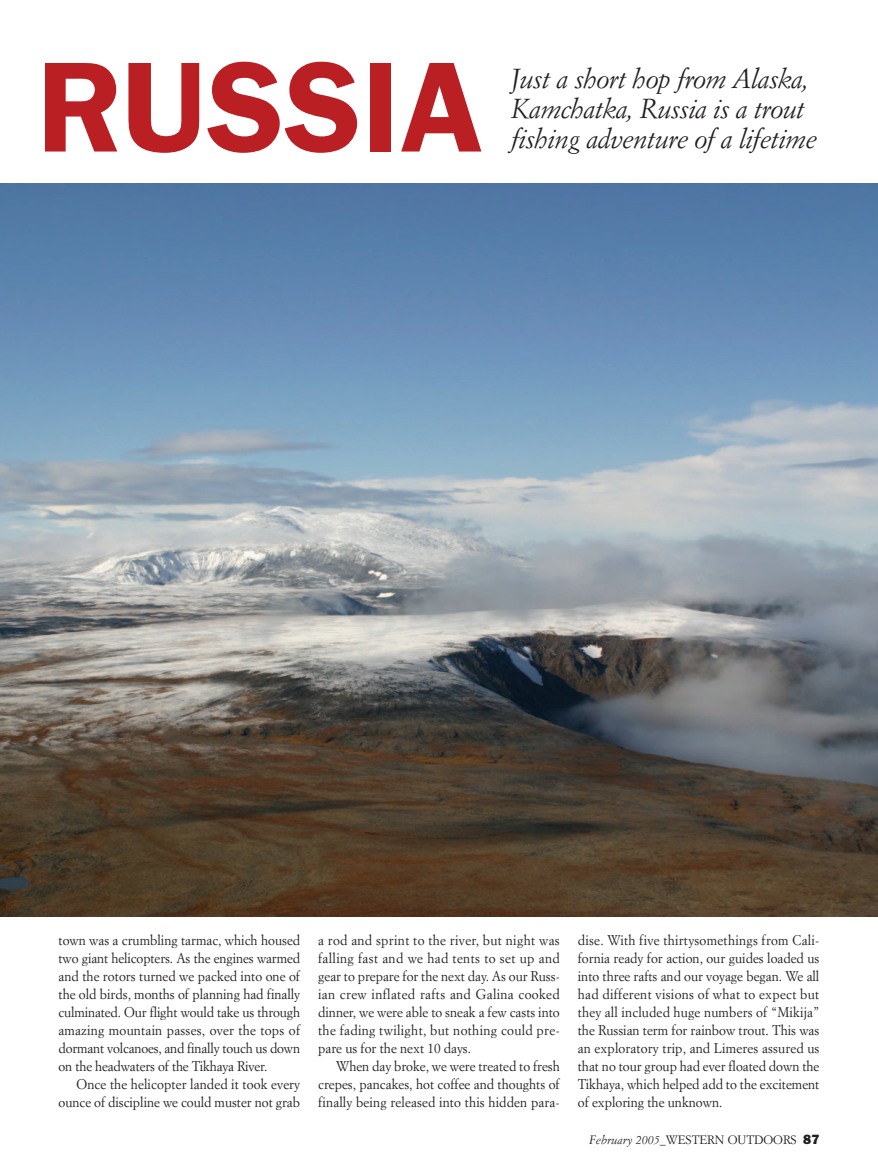
<style>
.page{position:relative;width:878px;height:1175px;background:#fff}
.page>*{position:absolute;margin:0;border:0;box-sizing:border-box;transform-origin:0 0}
.t1{font:600 129px "Franklin Gothic";color:#ba1f24}
.t2{font:italic 27px/30px "Simoncini Garamond";letter-spacing:-.025em;color:#231f20}
.t3{font:13.8px/18px "Simoncini Garamond";color:#231f20;text-align:justify;scale:.95 1}
.t4{font:12px "Simoncini Garamond";color:#231f20}
.s1{font-style:italic}
.s2{font-family:"Franklin Gothic";font-weight:800;font-size:13.5px}
</style>
<div class="page">
<img style="left:1px;top:183px;width:877px;height:733px">
<h1 class="t1" style="left:37px;top:63px;width:448px">RUSSIA</h1>
<h2 class="t2" style="left:511px;top:66px;width:307px">Just a short hop from Alaska,<br>Kamchatka, Russia is a trout fishing adventure of a lifetime</h2>
<p class="t3" style="left:58px;top:932px;width:256px">town was a crumbling tarmac, which housed two giant helicopters. As the engines warmed and the rotors turned we packed into one of the old birds, months of planning had finally culminated. Our flight would take us through amazing mountain passes, over the tops of dormant volcanoes, and finally touch us down on the headwaters of the Tikhaya River.</p>
<p class="t3" style="left:58px;top:1076px;width:256px;text-align:right">Once the helicopter landed it took every ounce of discipline we could muster not grab</p>
<p class="t3" style="left:318px;top:932px;width:256px">a rod and sprint to the river, but night was falling fast and we had tents to set up and gear to prepare for the next day. As our Russ&shy;ian crew inflated rafts and Galina cooked dinner, we were able to sneak a few casts into the fading twilight, but nothing could pre&shy;pare us for the next 10 days.</p>
<p class="t3" style="left:318px;top:1058px;width:256px;text-indent:18px">When day broke, we were treated to fresh crepes, pancakes, hot coffee and thoughts of finally being released into this hidden para-</p>
<p class="t3" style="left:578px;top:932px;width:256px">dise. With five thirtysomethings from Cali&shy;fornia ready for action, our guides loaded us into three rafts and our voyage began. We all had different visions of what to expect but they all included huge numbers of “Mikija” the Russian term for rainbow trout. This was an exploratory trip, and Limeres assured us that no tour group had ever floated down the Tikhaya, which helped add to the excitement of exploring the unknown.</p>
<p class="t4" style="left:589px;top:1134px;width:232px"><span class="s1">February 2005</span>_WESTERN OUTDOORS <span class="s2">87</span></p>
</div>
